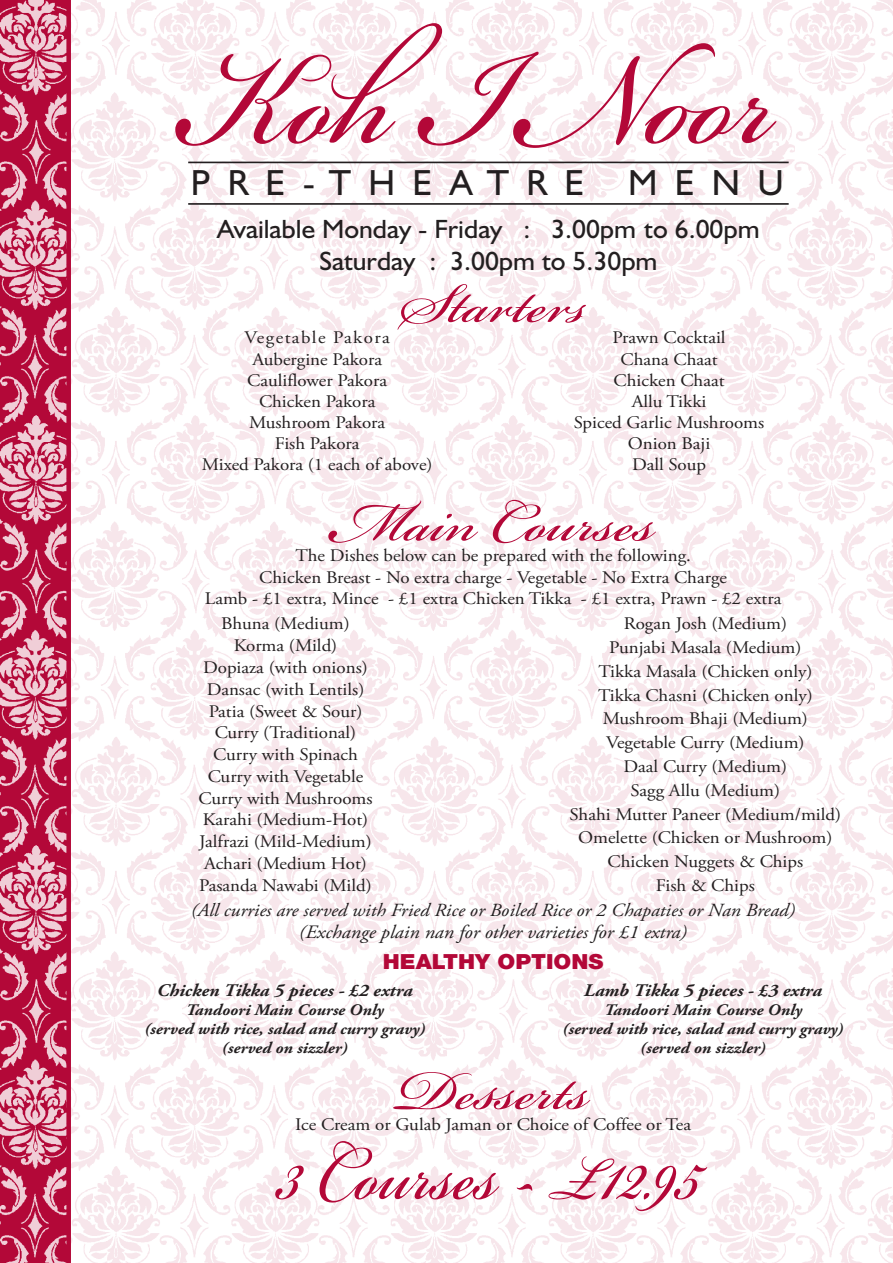
<style>
.page{position:relative;width:893px;height:1263px;background:#fff}
.page>*{position:absolute;margin:0;border:0;box-sizing:border-box;transform-origin:0 0}
.t1{font:208.5px "Bickham Script Pro";color:#b30838;scale:.88 1}
.t2{font:123px "Bickham Script Pro";color:#b30838;scale:.8 1}
.t3{font:86.7px "Bickham Script Pro";color:#b30838}
.t4{font:86.55px "Bickham Script Pro";color:#b30838}
.t5{font:36.45px "Humanist 521 BT";letter-spacing:.475em;color:#231f20}
.t6{font:26.55px/31.8px "Humanist 521 BT";color:#231f20;text-align:center;scale:1.04 1}
.t7{font:900 20.85px "Helvetica Neue LT Std";color:#b30838;scale:1.07 1}
.t8{font:italic 18.9px "Adobe Garamond Pro";color:#231f20;scale:1.07 1}
.t9{font:italic 18.45px "Adobe Garamond Pro";color:#231f20;scale:1.07 1}
.t10{font:17.7px/21.1px "Adobe Garamond Pro";color:#231f20;text-align:center;scale:1.07 1}
.t11{font:italic 700 17.7px "Adobe Garamond Pro";color:#231f20;scale:1.07 1}
.t12{font:italic 700 16.05px/19.2px "Adobe Garamond Pro";color:#231f20;text-align:center;scale:1.07 1}
.s1{font-size:18px}
</style>
<div class="page">
<img style="left:71px;top:0;width:822px;height:1263px">
<svg style="left:0;top:0;width:71px;height:1263px;background:#c95173"></svg>
<hr style="left:188px;top:203px;width:601px;height:2px;background:#231f20">
<hr style="left:188px;top:162px;width:601px;height:1px;background:#231f20">
<h1 class="t1" style="left:179px;top:-52px;width:684px">Koh I Noor</h1>
<h3 class="t5" style="left:191px;top:160px;width:595px">PRE-THEATRE Me nu</h3>
<h3 class="t6" style="left:217px;top:212px;width:523px">Available Monday - Friday : 3.00pm to 6.00pm<br>Saturday : 3.00pm to 5.30pm</h3>
<h3 class="t3" style="left:400px;top:241px;width:190px">Starters</h3>
<p class="t10" style="left:202px;top:328px;width:217px">Vegetable Pakora<br>Aubergine Pakora<br>Cauliflower Pakora<br>Chicken Pakora<br>Mushroom Pakora<br>Fish Pakora<br>Mixed Pakora (1 each of above)</p>
<p class="t10" style="left:574px;top:328px;width:180px">Prawn Cocktail<br>Chana Chaat<br>Chicken Chaat<br>Allu Tikki<br>Spiced Garlic Mushrooms<br>Onion Baji<br>Dall Soup</p>
<h3 class="t3" style="left:331px;top:460px;width:325px">Main Courses</h3>
<p class="t10" style="left:205px;top:546px;width:540px">The Dishes below can be prepared with the following.<br>Chicken Breast - No extra charge - Vegetable - No Extra Charge<br>Lamb - £1 extra, Mince - £1 extra Chicken Tikka - £1 extra, Prawn - £2 extra</p>
<p class="t10" style="left:198px;top:614px;width:164px;line-height:21.8px">Bhuna (Medium)<br>Korma (Mild)<br>Dopiaza (with onions)<br>Dansac (with Lentils)<br>Patia (Sweet &amp; Sour)<br>Curry (Traditional)<br>Curry with Spinach<br>Curry with Vegetable<br>Curry with Mushrooms<br>Karahi (Medium-Hot)<br>Jalfrazi (Mild-Medium)<br>Achari (Medium Hot)<br>Pasanda Nawabi (Mild)</p>
<p class="t10" style="left:570px;top:612px;width:255px;line-height:23.7px">Rogan Josh (Medium)<br>Punjabi Masala (Medium)<br>Tikka Masala (Chicken only)<br>Tikka Chasni (Chicken only)<br>Mushroom Bhaji (Medium)<br>Vegetable Curry (Medium)<br>Daal Curry (Medium)<br>Sagg Allu (Medium)<br>Shahi Mutter Paneer (Medium/mild)<br>Omelette (Chicken or Mushroom)<br>Chicken Nuggets &amp; Chips<br>Fish &amp; Chips</p>
<p class="t9" style="left:191px;top:899px;width:566px">(All curries are served with Fried Rice or Boiled Rice or 2 Chapaties or Nan Bread)</p>
<p class="t8" style="left:299px;top:921px;width:364px">(Exchange plain nan for other varieties for £1 extra)</p>
<p class="t7" style="left:383px;top:949px;width:208px">HEALTHY OPTIONS</p>
<p class="t11" style="left:157px;top:980px;width:240px">Chicken Tikka <span class="s1">5 pieces</span> - £2 extra</p>
<p class="t12" style="left:144px;top:1000px;width:264px">Tandoori Main Course Only<br>(served with rice, salad and curry gravy) (served on sizzler)</p>
<p class="t11" style="left:584px;top:980px;width:224px">Lamb Tikka <span class="s1">5 pieces</span> - £3 extra</p>
<p class="t12" style="left:563px;top:1000px;width:264px">Tandoori Main Course Only<br>(served with rice, salad and curry gravy) (served on sizzler)</p>
<h3 class="t4" style="left:397px;top:1028px;width:194px">Desserts</h3>
<p class="t10" style="left:295px;top:1114px;width:371px">Ice Cream or Gulab Jaman or Choice of Coffee or Tea</p>
<h2 class="t2" style="left:277px;top:1084px;width:531px">3 Courses - £12.95</h2>
</div>
